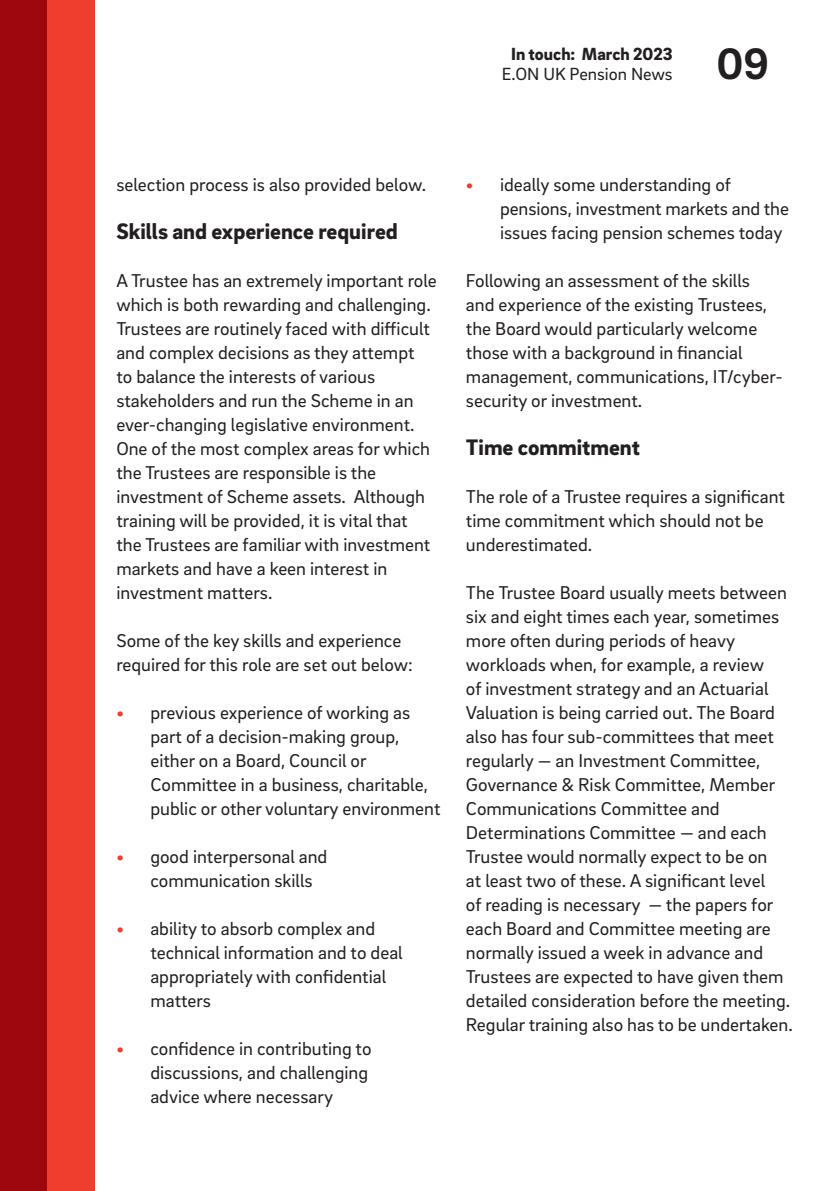
<style>
.page{position:relative;width:840px;height:1191px;background:#fff}
.page>*{position:absolute;margin:0;border:0;box-sizing:border-box;transform-origin:0 0}
.t1{font:700 45px "EON Brix Sans";color:#231f20}
.t2{font:900 23px "EON Brix Sans";color:#231f20}
.t3{font:19px/24px "EON Brix Sans";color:#231f20}
.t4{font:900 18px "EON Brix Sans";color:#231f20}
.t5{font:18px "EON Brix Sans";color:#231f20}
.s1{font-weight:700;color:#ef3e2e}
</style>
<div class="page">
<div style="left:0;top:0;width:47px;height:1191px;background:#9d070d"></div>
<div style="left:47px;top:0;width:47px;height:1191px;background:#ef3e2e"></div>
<p class="t4" style="left:511px;top:42px;width:163px">In touch: March 2023</p>
<p class="t5" style="left:501px;top:62px;width:172px">E.ON UK Pension News</p>
<p class="t1" style="left:716px;top:35px;width:54px">09</p>
<p class="t3" style="left:116px;top:171px;width:311px">selection process is also provided below.</p>
<p class="t2" style="left:116px;top:216px;width:283px">Skills and experience required</p>
<p class="t3" style="left:116px;top:267px;width:322px">A Trustee has an extremely important role which is both rewarding and challenging.<br>Trustees are routinely faced with difficult and complex decisions as they attempt<br>to balance the interests of various stakeholders and run the Scheme in an ever-changing legislative environment.<br>One of the most complex areas for which</p>
<p class="t3" style="left:116px;top:459px;width:315px">the Trustees are responsible is the investment of Scheme assets. Although training will be provided, it is vital that the Trustees are familiar with investment markets and have a keen interest in investment matters.</p>
<p class="t3" style="left:116px;top:627px;width:298px">Some of the key skills and experience required for this role are set out below:</p>
<p class="t3" style="left:150px;top:699px;width:291px;text-indent:-34px"><span class="s1">•</span> previous experience of working as part of a decision-making group, either on a Board, Council or Committee in a business, charitable, public or other voluntary environment</p>
<p class="t3" style="left:150px;top:843px;width:178px;text-indent:-34px"><span class="s1">•</span> good interpersonal and communication skills</p>
<p class="t3" style="left:150px;top:915px;width:254px;text-indent:-34px"><span class="s1">•</span> ability to absorb complex and technical information and to deal appropriately with confidential</p>
<p class="t3" style="left:150px;top:987px;width:62px">matters</p>
<p class="t3" style="left:116px;top:1035px;width:256px"><span class="s1">•</span> confidence in contributing to</p>
<p class="t3" style="left:150px;top:1059px;width:219px">discussions, and challenging</p>
<p class="t3" style="left:150px;top:1083px;width:184px">advice where necessary</p>
<p class="t3" style="left:499px;top:171px;width:290px;text-indent:-34px"><span class="s1">•</span> ideally some understanding of pensions, investment markets and the issues facing pension schemes today</p>
<p class="t3" style="left:465px;top:267px;width:318px">Following an assessment of the skills and experience of the existing Trustees, the Board would particularly welcome those with a background in financial management, communications, IT/cyber&shy;security or investment.</p>
<p class="t2" style="left:465px;top:432px;width:175px">Time commitment</p>
<p class="t3" style="left:465px;top:483px;width:320px">The role of a Trustee requires a significant time commitment which should not be underestimated.</p>
<p class="t3" style="left:465px;top:579px;width:328px">The Trustee Board usually meets between six and eight times each year, sometimes more often during periods of heavy workloads when, for example, a review<br>of investment strategy and an Actuarial Valuation is being carried out. The Board also has four sub-committees that meet regularly — an Investment Committee, Governance &amp; Risk Committee, Member Communications Committee and Determinations Committee — and each Trustee would normally expect to be on<br>at least two of these. A significant level<br>of reading is necessary — the papers for each Board and Committee meeting are normally issued a week in advance and Trustees are expected to have given them detailed consideration before the meeting.<br>Regular training also has to be undertaken.</p>
</div>
